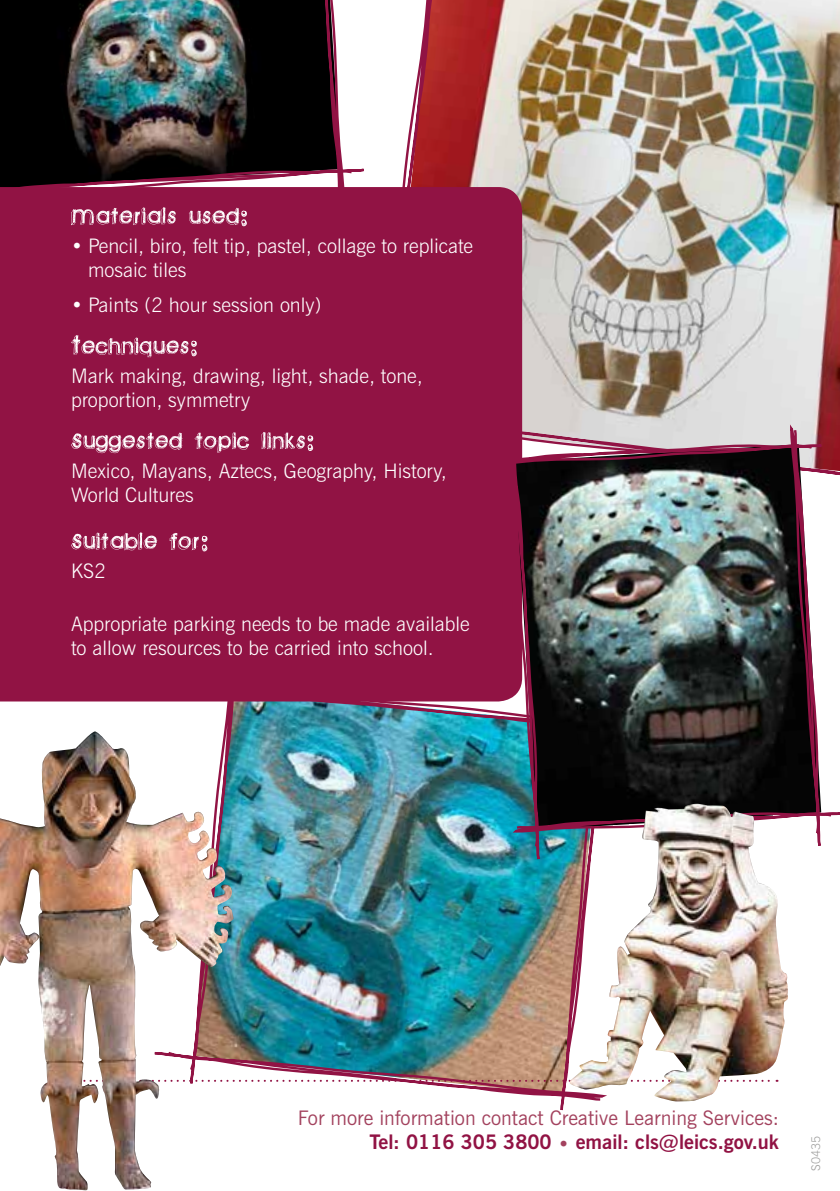
<style>
.page{position:relative;width:840px;height:1191px;background:#fff}
.page>*{position:absolute;margin:0;border:0;box-sizing:border-box;transform-origin:0 0}
.t1{font:300 20px/24px "News Gothic BT";color:#fff}
.t2{font:20px/24px "News Gothic BT";color:#a3425e;text-align:right}
.t3{font:300 12px "News Gothic BT";color:#9d9d9c}
.s1{font-weight:700;color:#911344}
</style>
<div class="page">
<img style="left:436px;top:0;width:403px;height:411px">
<div style="left:0;top:187px;width:522px;height:514px;background:#911344"></div>
<svg style="left:360px;top:0;width:76px;height:411px"></svg>
<img style="left:0;top:749px;width:71px;height:441px">
<img style="left:0;top:0;width:366px;height:226px">
<svg style="left:71px;top:335px;width:126px;height:22px;background:#ae5175"></svg>
<img style="left:71px;top:411px;width:768px;height:780px">
<p class="t1" style="left:88px;top:234px;width:386px;text-indent:-17px">• Pencil, biro, felt tip, pastel, collage to replicate mosaic tiles</p>
<p class="t1" style="left:71px;top:293px;width:251px">• Paints (2 hour session only)</p>
<p class="t1" style="left:71px;top:364px;width:353px">Mark making, drawing, light, shade, tone, proportion, symmetry</p>
<p class="t1" style="left:71px;top:458px;width:377px">Mexico, Mayans, Aztecs, Geography, History,<br>World Cultures</p>
<p class="t1" style="left:71px;top:559px;width:36px">KS2</p>
<p class="t1" style="left:71px;top:611px;width:400px">Appropriate parking needs to be made available to allow resources to be carried into school.</p>
<p class="t2" style="left:298px;top:1106px;width:482px">For more information contact Creative Learning Services:<br><span class="s1">Tel: 0116 305 3800</span> • <span class="s1">email: cls@leics.gov.uk</span></p>
<p class="t3" style="left:808px;top:1170px;width:37px;rotate:-90deg">S0435</p>
</div>
